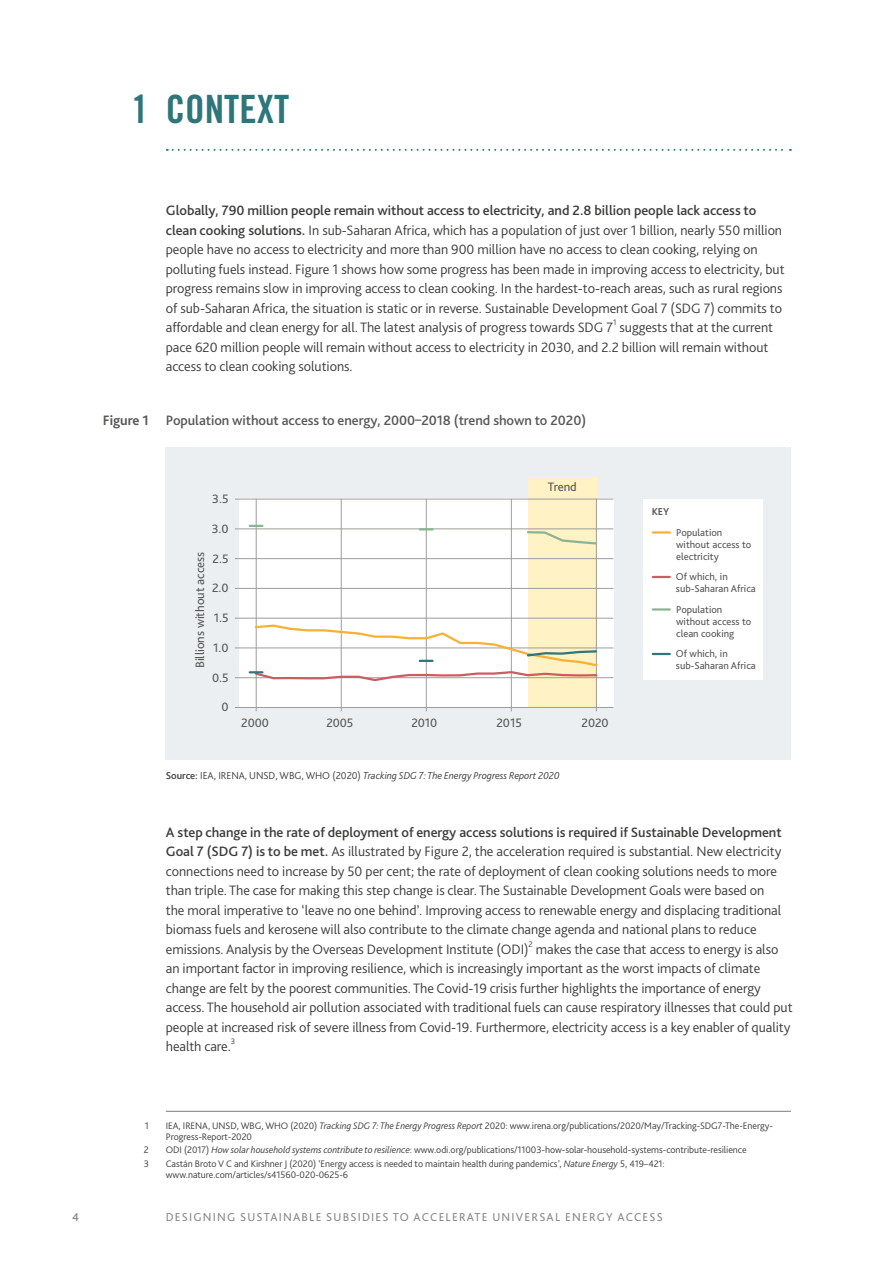
<style>
.page{position:relative;width:893px;height:1263px;background:#fff}
.page>*{position:absolute;margin:0;border:0;box-sizing:border-box;transform-origin:0 0}
.t1{font:39px "Trade Gothic Bold Cond Twenty";color:#2e767a}
.t2{font:300 14.25px/19.5px "Bliss Pro";letter-spacing:-.005em;color:#3c3c3b}
.t3{font:500 14.25px "Bliss Pro";letter-spacing:-.005em;color:#575756}
.t4{font:12.75px "Bliss Pro";letter-spacing:-.005em;color:#575756}
.t5{font:12px "Bliss Pro";letter-spacing:.1em;color:#878787}
.t6{font:500 12px "Bliss Pro";color:#878787}
.t7{font:10.5px/12px "Bliss Pro";color:#575756}
.t8{font:italic 300 10.5px "Bliss Pro";letter-spacing:-.005em;color:#3c3c3b}
.t9{font:700 10.5px "Bliss Pro";color:#575756}
.t10{font:300 9.9px/11.2px "Bliss Pro";letter-spacing:-.005em;color:#3c3c3b}
.t11{font:300 8.25px "Bliss Pro";color:#3c3c3b}
.s1{font-weight:500}
.s2{font-weight:700}
.s3{font-weight:500;font-style:normal}
.s4{font-style:normal}
.s5{font-style:italic}
</style>
<div class="page">
<svg style="left:167px;top:149px;width:624px;height:2px"></svg>
<div style="left:166px;top:448px;width:625px;height:312px;background:#eceff1"></div>
<div style="left:239px;top:499px;width:374px;height:208px;background:#fff"></div>
<div style="left:528px;top:477px;width:68px;height:230px;background:#fff2c4"></div>
<div style="left:643px;top:499px;width:119px;height:180px;background:#fff"></div>
<hr style="left:653px;top:531px;width:17px;height:3px;background:#f9b033">
<svg style="left:653px;top:576px;width:17px;height:2px"></svg>
<hr style="left:653px;top:608px;width:17px;height:3px;background:#8bb590">
<svg style="left:653px;top:653px;width:17px;height:2px"></svg>
<hr style="left:256px;top:499px;width:1px;height:212px;background:#9d9d9c">
<hr style="left:341px;top:499px;width:1px;height:212px;background:#9d9d9c">
<hr style="left:426px;top:499px;width:1px;height:212px;background:#9d9d9c">
<hr style="left:511px;top:499px;width:1px;height:212px;background:#9d9d9c">
<hr style="left:596px;top:499px;width:1px;height:212px;background:#9d9d9c">
<hr style="left:235px;top:677px;width:378px;height:1px;background:#9d9d9c">
<hr style="left:235px;top:707px;width:378px;height:1px;background:#9d9d9c">
<hr style="left:235px;top:647px;width:378px;height:1px;background:#9d9d9c">
<hr style="left:235px;top:618px;width:378px;height:1px;background:#9d9d9c">
<hr style="left:235px;top:588px;width:378px;height:1px;background:#9d9d9c">
<hr style="left:235px;top:558px;width:378px;height:1px;background:#9d9d9c">
<hr style="left:235px;top:528px;width:378px;height:1px;background:#9d9d9c">
<hr style="left:235px;top:499px;width:378px;height:1px;background:#9d9d9c">
<svg style="left:527px;top:530px;width:70px;height:16px"></svg>
<svg style="left:250px;top:623px;width:349px;height:59px"></svg>
<svg style="left:420px;top:528px;width:13px;height:2px"></svg>
<svg style="left:250px;top:525px;width:12px;height:2px"></svg>
<hr style="left:166px;top:1111px;width:625px;height:1px;background:#7e7e7d">
<h1 class="t1" style="left:131px;top:86px;width:159px">1 CONTEXT</h1>
<p class="t2" style="left:166px;top:200px;width:620px"><span class="s1">Globally, 790 million people remain without access to electricity, and 2.8 billion people lack access to clean cooking solutions.</span> In sub-Saharan Africa, which has a population of just over 1 billion, nearly 550 million people have no access to electricity and more than 900 million have no access to clean cooking, relying on polluting fuels instead. Figure 1 shows how some progress has been made in improving access to electricity, but progress remains slow in improving access to clean cooking. In the hardest-to-reach areas, such as rural regions of sub-Saharan Africa, the situation is static or in reverse. Sustainable Development Goal 7 (SDG 7) commits to affordable and clean energy for all. The latest analysis of progress towards SDG 7</p>
<p class="t11" style="left:613px;top:317px;width:5px">1</p>
<p class="t2" style="left:166px;top:317px;width:609px;text-indent:454px">suggests that at the current pace 620 million people will remain without access to electricity in 2030, and 2.2 billion will remain without access to clean cooking solutions.</p>
<p class="t3" style="left:103px;top:411px;width:485px"><span class="s2">Figure 1</span> Population without access to energy, 2000–2018 (trend shown to 2020)</p>
<p class="t4" style="left:212px;top:491px;width:18px">3.5</p>
<p class="t4" style="left:212px;top:521px;width:18px">3.0</p>
<p class="t4" style="left:213px;top:550px;width:17px">2.5</p>
<p class="t4" style="left:212px;top:580px;width:18px">2.0</p>
<p class="t4" style="left:214px;top:610px;width:16px">1.5</p>
<p class="t4" style="left:213px;top:640px;width:17px">1.0</p>
<p class="t4" style="left:212px;top:669px;width:18px">0.5</p>
<p class="t4" style="left:221px;top:699px;width:9px">0</p>
<p class="t4" style="left:192px;top:668px;width:118px;rotate:-90deg">Billions without access</p>
<p class="t4" style="left:548px;top:479px;width:30px">Trend</p>
<p class="t4" style="left:241px;top:715px;width:29px">2000</p>
<p class="t4" style="left:326px;top:715px;width:29px">2005</p>
<p class="t4" style="left:411px;top:715px;width:27px">2010</p>
<p class="t4" style="left:496px;top:715px;width:27px">2015</p>
<p class="t4" style="left:581px;top:715px;width:29px">2020</p>
<p class="t8" style="left:166px;top:769px;width:395px"><span class="s3">Source:</span> <span class="s4">IEA, IRENA, UNSD, WBG, WHO (2020)</span> Tracking SDG 7: The Energy Progress Report 2020</p>
<p class="t9" style="left:652px;top:505px;width:19px">KEY</p>
<p class="t7" style="left:676px;top:526px;width:77px">Population without access to electricity</p>
<p class="t7" style="left:676px;top:570px;width:81px">Of which, in sub‑Saharan Africa</p>
<p class="t7" style="left:676px;top:603px;width:77px">Population without access to clean cooking</p>
<p class="t7" style="left:676px;top:647px;width:81px">Of which, in sub‑Saharan Africa</p>
<p class="t2" style="left:166px;top:822px;width:617px"><span class="s1">A step change in the rate of deployment of energy access solutions is required if Sustainable Development Goal 7 (SDG 7) is to be met.</span> As illustrated by Figure 2, the acceleration required is substantial. New electricity connections need to increase by 50 per cent; the rate of deployment of clean cooking solutions needs to more than triple. The case for making this step change is clear. The Sustainable Development Goals were based on the moral imperative to ‘leave no one behind’. Improving access to renewable energy and displacing traditional biomass fuels and kerosene will also contribute to the climate change agenda and national plans to reduce emissions. Analysis by the Overseas Development Institute (ODI)</p>
<p class="t11" style="left:529px;top:939px;width:6px">2</p>
<p class="t2" style="left:166px;top:939px;width:628px;text-indent:370px">makes the case that access to energy is also an important factor in improving resilience, which is increasingly important as the worst impacts of climate change are felt by the poorest communities. The Covid-19 crisis further highlights the importance of energy access. The household air pollution associated with traditional fuels can cause respiratory illnesses that could put people at increased risk of severe illness from Covid-19. Furthermore, electricity access is a key enabler of quality health care.</p>
<p class="t11" style="left:231px;top:1036px;width:6px">3</p>
<p class="t10" style="left:145px;top:1119px;width:6px">1</p>
<p class="t10" style="left:166px;top:1119px;width:608px">IEA, IRENA, UNSD, WBG, WHO (2020) <span class="s5">Tracking SDG 7: The Energy Progress Report</span> 2020: www.irena.org/publications/2020/May/Tracking-SDG7-The-Energy-<br>Progress-Report-2020</p>
<p class="t10" style="left:144px;top:1144px;width:6px">2</p>
<p class="t10" style="left:166px;top:1144px;width:582px">ODI (2017) <span class="s5">How solar household systems contribute to resilience</span>: www.odi.org/publications/11003-how-solar-household-systems-contribute-resilience</p>
<p class="t10" style="left:144px;top:1157px;width:7px">3</p>
<p class="t10" style="left:166px;top:1157px;width:500px">Castán Broto V C and Kirshner J (2020) ‘Energy access is needed to maintain health during pandemics’, <span class="s5">Nature Energy</span> 5, 419–421: www.nature.com/articles/s41560-020-0625-6</p>
<p class="t6" style="left:72px;top:1209px;width:8px">4</p>
<p class="t5" style="left:166px;top:1209px;width:498px">DESIGNING SUSTAINABLE SUBSIDIES TO ACCELERATE UNIVERSAL ENERGY ACCESS</p>
</div>
